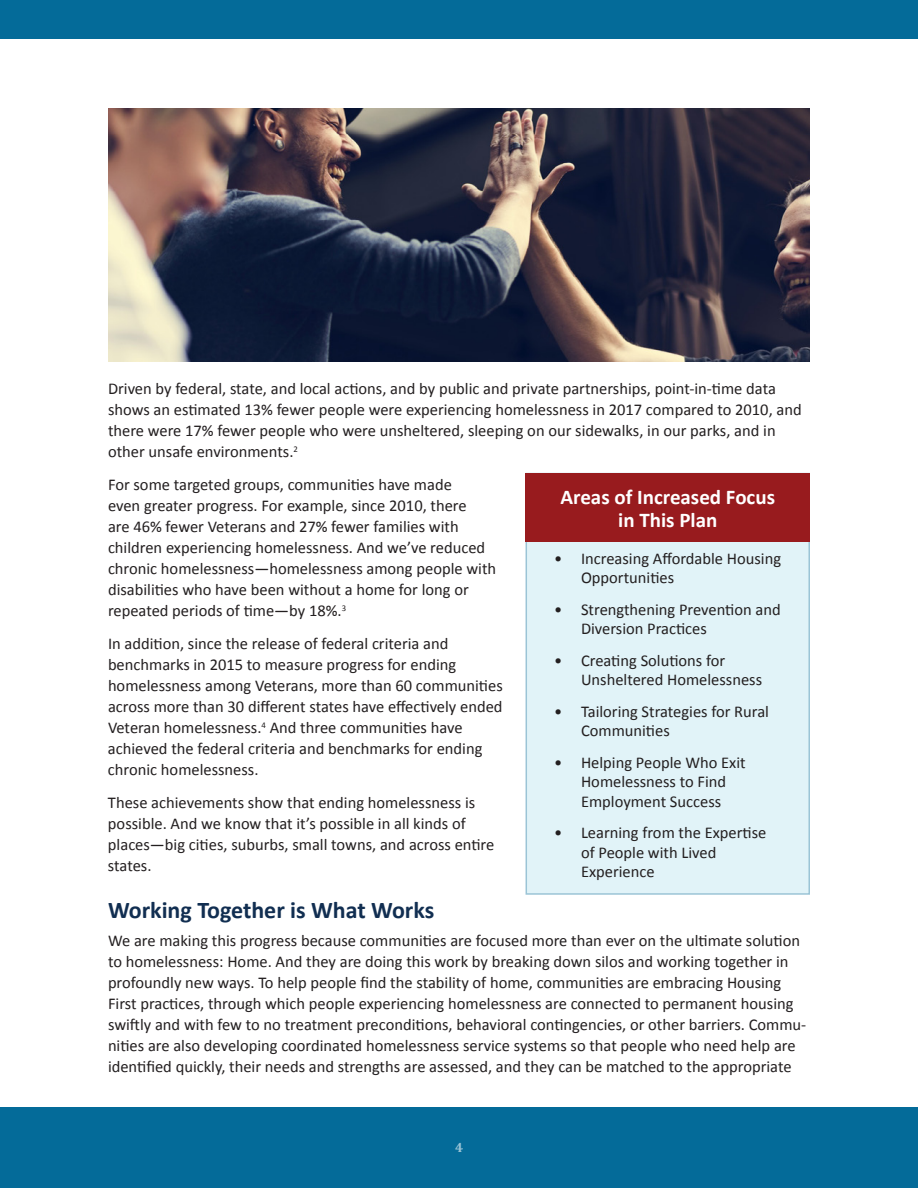
<style>
.page{position:relative;width:918px;height:1188px;background:#fff}
.page>*{position:absolute;margin:0;border:0;box-sizing:border-box;transform-origin:0 0}
.t1{font:700 24px "Calibri";color:#112e51}
.t2{font:700 21px/22.6px "Calibri";color:#fff;text-align:center}
.t3{font:16.5px/21px "Calibri";color:#231f20}
.t4{font:700 13.5px "Cambria";color:#9bc4d6}
</style>
<div class="page">
<div style="left:0;top:0;width:918px;height:39px;background:#046b99"></div>
<div style="left:0;top:1108px;width:918px;height:80px;background:#046b99"></div>
<img style="left:108px;top:108px;width:702px;height:254px">
<div style="left:526px;top:474px;width:283px;height:420px;background:#e1f3f8"></div>
<div style="left:526px;top:473px;width:284px;height:422px;border:2px solid #9bc4d6"></div>
<div style="left:526px;top:473px;width:284px;height:69px;background:#981b1e"></div>
<p class="t3" style="left:108px;top:379px;width:695px">Driven by federal, state, and local actions, and by public and private partnerships, point-in-time data shows an estimated 13% fewer people were experiencing homelessness in 2017 compared to 2010, and there were 17% fewer people who were unsheltered, sleeping on our sidewalks, in our parks, and in other unsafe environments.<sup>2</sup></p>
<p class="t3" style="left:108px;top:475px;width:390px">For some targeted groups, communities have made<br>even greater progress. For example, since 2010, there<br>are 46% fewer Veterans and 27% fewer families with children experiencing homelessness. And we’ve reduced chronic homelessness—homelessness among people with disabilities who have been without a home for long or repeated periods of time—by 18%.<sup>3</sup></p>
<p class="t3" style="left:108px;top:634px;width:396px">In addition, since the release of federal criteria and benchmarks in 2015 to measure progress for ending homelessness among Veterans, more than 60 communities across more than 30 different states have effectively ended Veteran homelessness.<sup>4</sup> And three communities have achieved the federal criteria and benchmarks for ending chronic homelessness.</p>
<p class="t3" style="left:108px;top:793px;width:388px">These achievements show that ending homelessness is possible. And we know that it’s possible in all kinds of places—big cities, suburbs, small towns, and across entire states.</p>
<h1 class="t1" style="left:108px;top:895px;width:328px">Working Together is What Works</h1>
<p class="t3" style="left:108px;top:930px;width:700px">We are making this progress because communities are focused more than ever on the ultimate solution to homelessness: Home. And they are doing this work by breaking down silos and working together in profoundly new ways. To help people find the stability of home, communities are embracing Housing First practices, through which people experiencing homelessness are connected to permanent housing swiftly and with few to no treatment preconditions, behavioral contingencies, or other barriers. Commu&shy;nities are also developing coordinated homelessness service systems so that people who need help are identified quickly, their needs and strengths are assessed, and they can be matched to the appropriate</p>
<p class="t2" style="left:560px;top:486px;width:216px">Areas of Increased Focus in This Plan</p>
<p class="t3" style="left:581px;top:548px;width:202px;line-height:19.5px;text-indent:-27px">• Increasing Affordable Housing<br>Opportunities</p>
<p class="t3" style="left:581px;top:599px;width:201px;line-height:19.5px;text-indent:-27px">• Strengthening Prevention and<br>Diversion Practices</p>
<p class="t3" style="left:581px;top:650px;width:183px;line-height:19.5px;text-indent:-27px">• Creating Solutions for<br>Unsheltered Homelessness</p>
<p class="t3" style="left:581px;top:701px;width:190px;line-height:19.5px;text-indent:-27px">• Tailoring Strategies for Rural<br>Communities</p>
<p class="t3" style="left:554px;top:752px;width:193px;line-height:19.5px;text-align:center">• Helping People Who Exit<br>Homelessness to Find<br>Employment Success</p>
<p class="t3" style="left:581px;top:823px;width:187px;line-height:19.5px;text-indent:-27px">• Learning from the Expertise of People with Lived<br>Experience</p>
<p class="t4" style="left:455px;top:1138px;width:9px">4</p>
</div>
